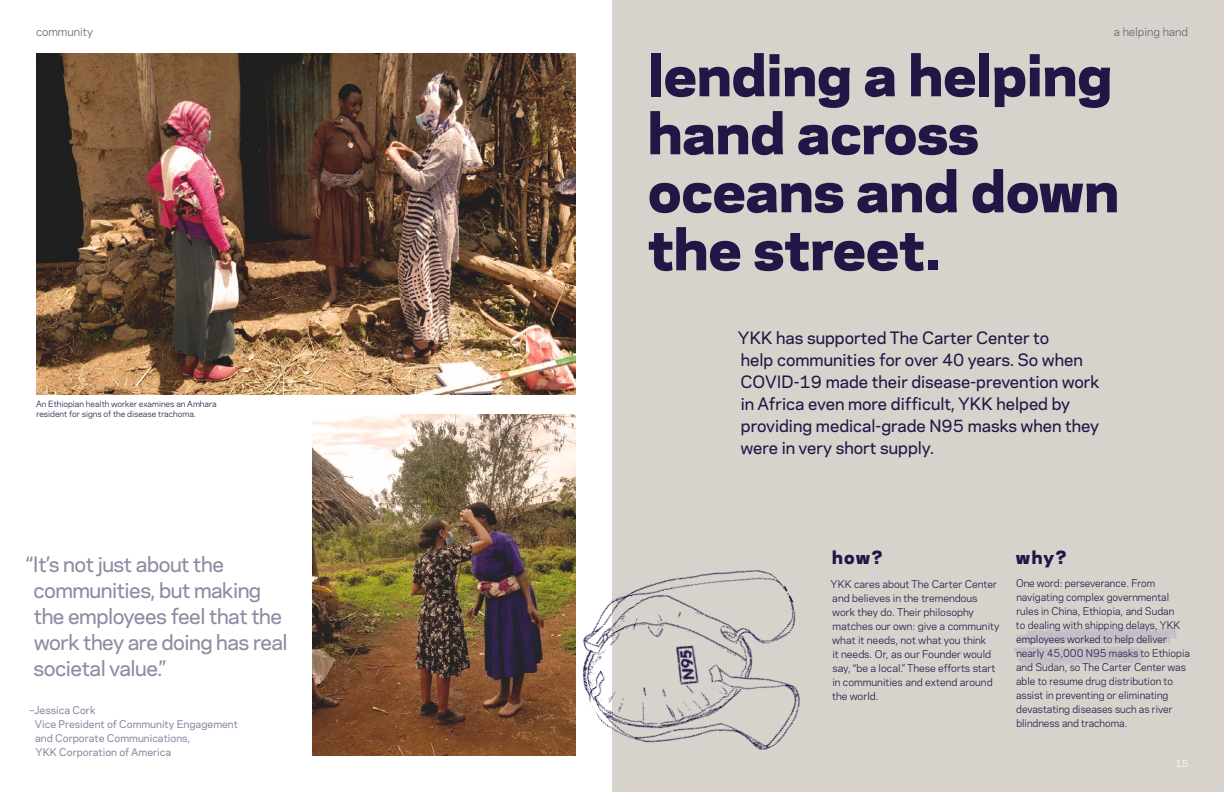
<style>
.page{position:relative;width:1224px;height:792px;background:#fff}
.page>*{position:absolute;margin:0;border:0;box-sizing:border-box;transform-origin:0 0}
.t1{font:800 54px/58px "Galaxie Polaris";color:#211747}
.t2{font:500 20px/26px "Galaxie Polaris";letter-spacing:-.025em;color:#908ba3}
.t3{font:800 17px "Galaxie Polaris";letter-spacing:.07em;color:#211747}
.t4{font:500 16px/22px "Galaxie Polaris";color:#211747}
.t5{font:11px "Galaxie Polaris";color:#5b6770}
.t6{font:10.9px "Galaxie Polaris";color:#5b6770}
.t7{font:10px/14px "Galaxie Polaris";color:#211747}
.t8{font:500 10px/14px "Galaxie Polaris";color:#908ba3}
.t9{font:9px "Galaxie Polaris";color:#fff}
.t10{font:8px/10px "Galaxie Polaris";color:#211747}
</style>
<div class="page">
<div style="left:612px;top:0;width:612px;height:792px;background:#d7d2cb"></div>
<img style="left:1013px;top:628px;width:164px;height:37px">
<img style="left:582px;top:570px;width:219px;height:180px">
<img style="left:36px;top:53px;width:540px;height:342px">
<img style="left:312px;top:414px;width:264px;height:342px">
<p class="t5" style="left:36px;top:24px;width:59px">community</p>
<p class="t6" style="left:1114px;top:24px;width:76px">a helping hand</p>
<p class="t10" style="left:36px;top:399px;width:182px">An Ethiopian health worker examines an Amhara resident for signs of the disease trachoma.</p>
<h2 class="t2" style="left:33px;top:550px;width:256px;text-indent:-7px">“It’s not just about the communities, but making the employees feel that the work they are doing has real societal value.”</h2>
<p class="t8" style="left:35px;top:703px;width:205px;text-indent:-6px">–Jessica Cork<br>Vice President of Community Engagement and Corporate Communications,<br>YKK Corporation of America</p>
<h1 class="t1" style="left:648px;top:41px;width:473px">lending a helping hand across oceans and down the street.</h1>
<p class="t4" style="left:738px;top:326px;width:363px">YKK has supported The Carter Center to<br>help communities for over 40 years. So when COVID-19 made their disease-prevention work in Africa even more difficult, YKK helped by providing medical-grade N95 masks when they were in very short supply.</p>
<h3 class="t3" style="left:832px;top:543px;width:52px">how?</h3>
<h3 class="t3" style="left:1016px;top:543px;width:52px">why?</h3>
<p class="t7" style="left:831px;top:576px;width:170px">YKK cares about The Carter Center and believes in the tremendous work they do. Their philosophy matches our own: give a community what it needs, not what you think<br>it needs. Or, as our Founder would say, “be a local.” These efforts start in communities and extend around the world.</p>
<p class="t7" style="left:1016px;top:575px;width:176px">One word: perseverance. From navigating complex governmental rules in China, Ethiopia, and Sudan<br>to dealing with shipping delays, YKK employees worked to help deliver nearly 45,000 N95 masks to Ethiopia and Sudan, so The Carter Center was able to resume drug distribution to assist in preventing or eliminating devastating diseases such as river blindness and trachoma.</p>
<p class="t9" style="left:1175px;top:757px;width:14px">15</p>
</div>
